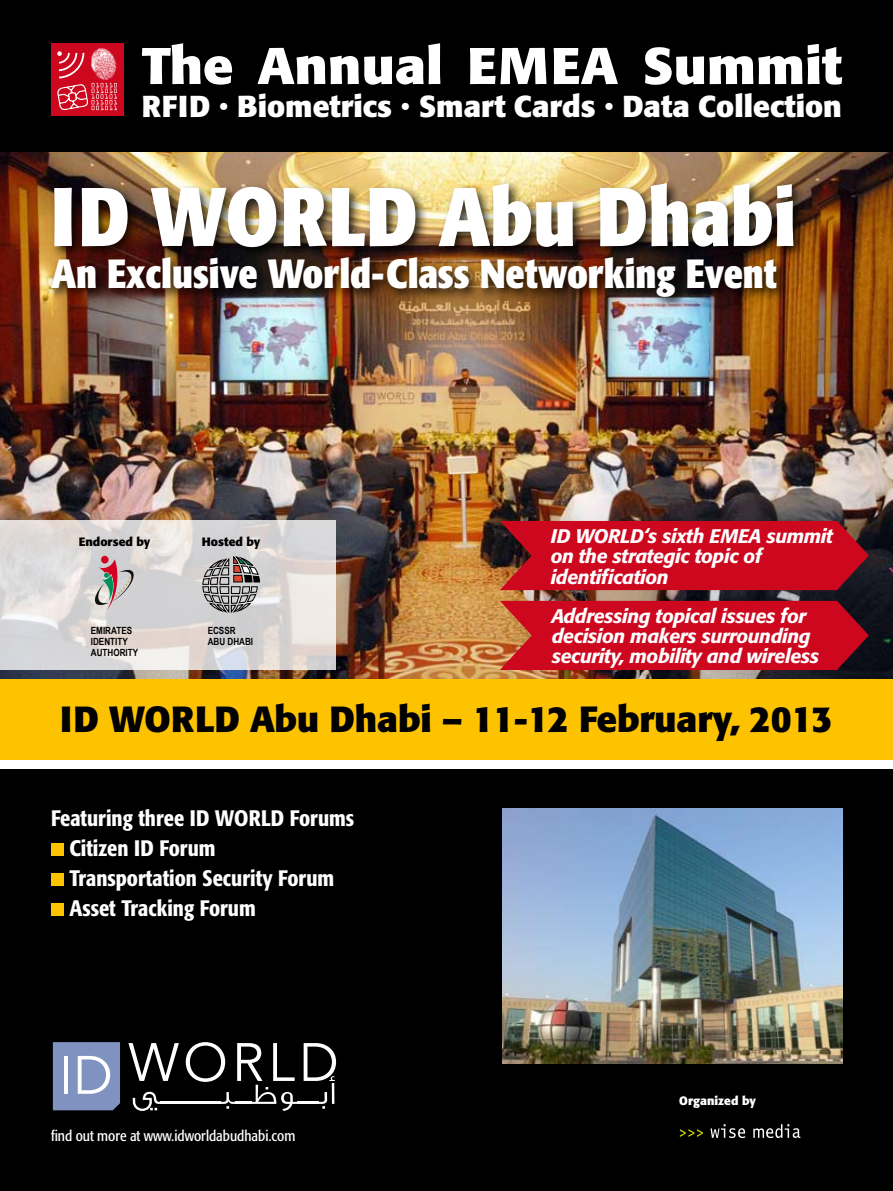
<style>
.page{position:relative;width:893px;height:1191px;background:#fff}
.page>*{position:absolute;margin:0;border:0;box-sizing:border-box;transform-origin:0 0}
.t1{font:700 condensed 82.2px "Formata";color:#fff}
.t2{font:700 51px "Formata";color:#fff;scale:1.05 1}
.t3{font:700 condensed 40.35px "Formata";color:#fff}
.t4{font:700 36px "Formata";letter-spacing:-.005em;color:#000}
.t5{font:700 30px "Formata";color:#fff}
.t6{font:500 condensed 22.2px/30px "Formata";color:#fff}
.t7{font:italic 500 19.5px/20.2px "Formata";letter-spacing:-.02em;color:#fff}
.t8{font:condensed 15px "Formata";color:#fff}
.t9{font:700 12px "Formata";color:#000}
.t10{font:700 12px "Formata";color:#fff}
.t11{font:700 9.9px/10.9px "Arial Narrow";color:#000}
.s1{font-weight:300}
</style>
<div class="page">
<img style="left:0;top:152px;width:893px;height:527px">
<svg style="left:0;top:520px;width:336px;height:150px;background:#dddad9"></svg>
<div style="left:50px;top:178px;width:757px;height:82px;background:#000;opacity:.8"></div>
<div style="left:46px;top:252px;width:742px;height:58px;background:#000;opacity:.8"></div>
<div style="left:0;top:770px;width:893px;height:421px;background:#000"></div>
<div style="left:0;top:0;width:893px;height:152px;background:#000"></div>
<div style="left:0;top:679px;width:893px;height:81px;background:#fdc300"></div>
<svg style="left:53px;top:1042px;width:67px;height:68px;background:#8e9ec6"></svg>
<svg style="left:128px;top:1042px;width:208px;height:69px"></svg>
<div style="left:51px;top:843px;width:13px;height:12px;background:#fdc300"></div>
<div style="left:51px;top:873px;width:13px;height:12px;background:#fdc300"></div>
<div style="left:51px;top:903px;width:13px;height:12px;background:#fdc300"></div>
<div style="left:51px;top:44px;width:72px;height:72px;background:#cd071e"></div>
<svg style="left:57px;top:51px;width:60px;height:59px"></svg>
<img style="left:91px;top:48px;width:26px;height:32px">
<img style="left:503px;top:808px;width:340px;height:255px">
<svg style="left:500px;top:521px;width:369px;height:69px;background:#c00a1e"></svg>
<svg style="left:500px;top:601px;width:369px;height:69px;background:#c50d1f"></svg>
<svg style="left:680px;top:1129px;width:23px;height:8px"></svg>
<svg style="left:710px;top:1124px;width:35px;height:14px"></svg>
<svg style="left:753px;top:1124px;width:47px;height:14px"></svg>
<svg style="left:203px;top:556px;width:57px;height:56px;background:#928f8f"></svg>
<div style="left:101px;top:556px;width:8px;height:7px;background:#d3011f;border-radius:50%"></div>
<svg style="left:93px;top:559px;width:43px;height:51px;background:#beaeae"></svg>
<h2 class="t2" style="left:142px;top:34px;width:668px">The Annual EMEA Summit</h2>
<h3 class="t5" style="left:142px;top:88px;width:702px">RFID <span class="s1">•</span> Biometrics <span class="s1">•</span> Smart Cards <span class="s1">•</span> Data Collection</h3>
<h1 class="t1" style="left:51px;top:166px;width:747px">ID WORLD Abu Dhabi</h1>
<h3 class="t3" style="left:51px;top:249px;width:728px">An Exclusive World-Class Networking Event</h3>
<p class="t9" style="left:79px;top:534px;width:73px">Endorsed by</p>
<p class="t11" style="left:91px;top:625px;width:49px">EMIRATES<br>IDENTITY<br>AUTHORITY</p>
<p class="t9" style="left:202px;top:534px;width:60px">Hosted by</p>
<p class="t11" style="left:208px;top:625px;width:47px">ECSSR<br>ABU DHABI</p>
<p class="t7" style="left:551px;top:526px;width:284px">ID WORLD‘s sixth EMEA summit on the strategic topic of identification</p>
<p class="t7" style="left:552px;top:606px;width:269px">Addressing topical issues for decision makers surrounding security, mobility and wireless</p>
<h3 class="t4" style="left:60px;top:697px;width:774px">ID WORLD Abu Dhabi – 11-12 February, 2013</h3>
<p class="t6" style="left:69px;top:803px;width:286px;text-indent:-18px">Featuring three ID WORLD Forums<br>Citizen ID Forum<br>Transportation Security Forum<br>Asset Tracking Forum</p>
<p class="t8" style="left:51px;top:1127px;width:246px">find out more at www.idworldabudhabi.com</p>
<p class="t10" style="left:679px;top:1093px;width:78px">Organized by</p>
</div>
